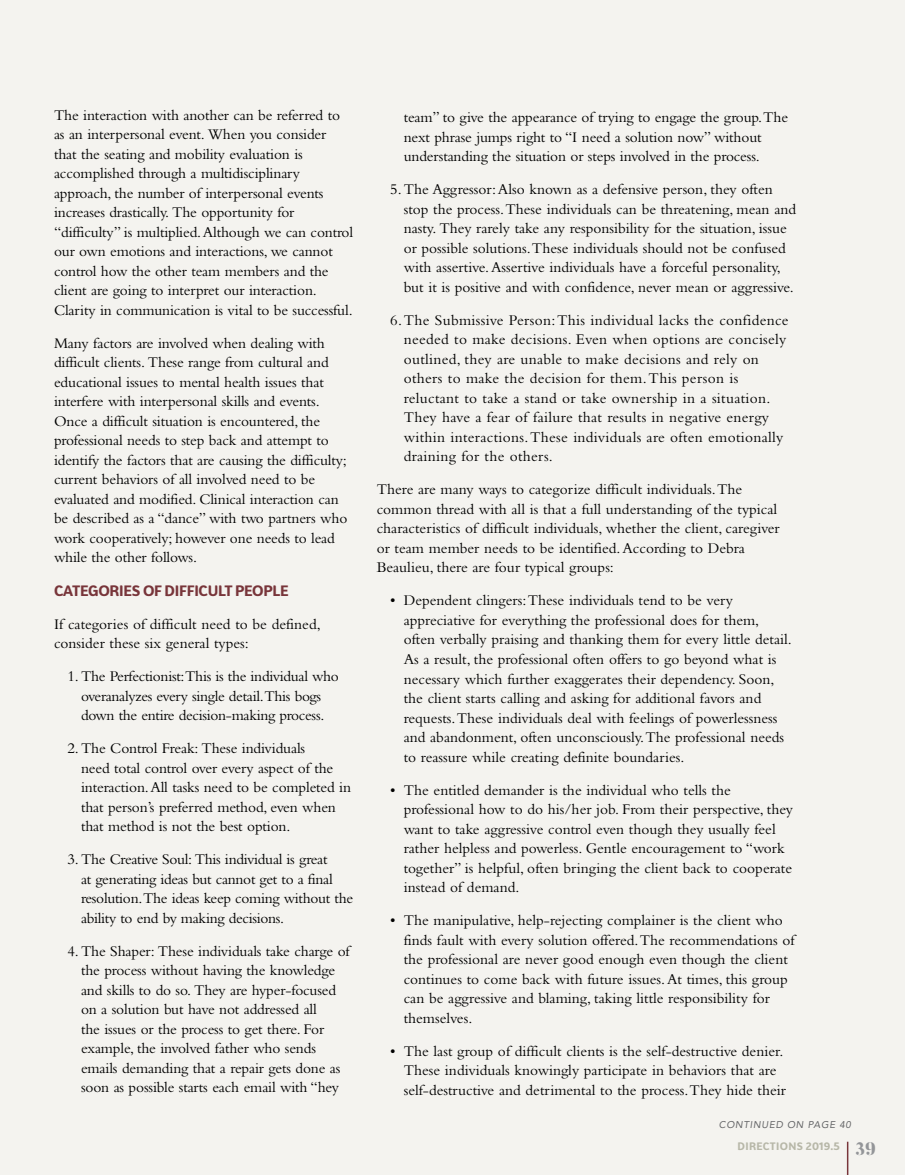
<style>
.page{position:relative;width:905px;height:1175px;background:#fff}
.page>*{position:absolute;margin:0;border:0;box-sizing:border-box;transform-origin:0 0}
.t1{font:15.3px/19.5px "Bembo";color:#000}
.t2{font:15.3px/19.5px "Bembo";letter-spacing:.02em;color:#000}
.t3{font:15.3px/19.5px "Bembo";letter-spacing:-.02em;color:#000;text-align:center}
.t4{font:700 14.7px "Bw Surco DEMO";letter-spacing:-.02em;color:#78353a}
.t5{font:700 10.5px "Bw Surco DEMO";letter-spacing:.03em;color:#b7b7a8}
.t6{font:italic 9.75px "Avenir LT Std";letter-spacing:.075em;color:#636466}
.s1{font-family:"Butler";font-weight:800;font-size:18px;color:#939598}
</style>
<div class="page">
<div style="left:0;top:0;width:904px;height:1174px;background:#f4f3ef"></div>
<hr style="left:846px;top:1141px;width:2px;height:33px;background:#78353a">
<p class="t1" style="left:54px;top:105px;width:300px">The interaction with another can be referred to as an interpersonal event. When you consider<br>that the seating and mobility evaluation is accomplished through a multidisciplinary approach, the number of interpersonal events increases drastically. The opportunity for “difficulty” is multiplied. Although we can control our own emotions and interactions, we cannot control how the other team members and the client are going to interpret our interaction.<br>Clarity in communication is vital to be successful.</p>
<p class="t1" style="left:54px;top:333px;width:295px">Many factors are involved when dealing with difficult clients. These range from cultural and educational issues to mental health issues that interfere with interpersonal skills and events.<br>Once a difficult situation is encountered, the professional needs to step back and attempt to identify the factors that are causing the difficulty; current behaviors of all involved need to be evaluated and modified. Clinical interaction can be described as a “dance” with two partners who work cooperatively; however one needs to lead while the other follows.</p>
<p class="t4" style="left:54px;top:580px;width:236px">CATEGORIES OF DIFFICULT PEOPLE</p>
<p class="t1" style="left:54px;top:613px;width:268px">If categories of difficult need to be defined, consider these six general types:</p>
<p class="t3" style="left:67px;top:666px;width:273px">1. The Perfectionist:This is the individual who overanalyzes every single detail.This bogs down the entire decision-making process.</p>
<p class="t1" style="left:81px;top:738px;width:271px;text-indent:-13px">2.The Control Freak: These individuals<br>need total control over every aspect of the interaction. All tasks need to be completed in that person’s preferred method, even when that method is not the best option.</p>
<p class="t3" style="left:81px;top:849px;width:273px;text-align:left;text-indent:-13px">3. The Creative Soul: This individual is great<br>at generating ideas but cannot get to a final resolution.The ideas keep coming without the ability to end by making decisions.</p>
<p class="t1" style="left:81px;top:940px;width:270px;text-indent:-13px">4.The Shaper: These individuals take charge of the process without having the knowledge and skills to do so. They are hyper-focused on a solution but have not addressed all<br>the issues or the process to get there. For example, the involved father who sends emails demanding that a repair gets done as soon as possible starts each email with “hey</p>
<p class="t1" style="left:404px;top:108px;width:386px">team” to give the appearance of trying to engage the group. The next phrase jumps right to “I need a solution now” without understanding the situation or steps involved in the process.</p>
<p class="t1" style="left:404px;top:179px;width:394px;text-indent:-13px">5.The Aggressor: Also known as a defensive person, they often stop the process. These individuals can be threatening, mean and nasty. They rarely take any responsibility for the situation, issue or possible solutions. These individuals should not be confused with assertive. Assertive individuals have a forceful personality, but it is positive and with confidence, never mean or aggressive.</p>
<p class="t2" style="left:404px;top:310px;width:386px;text-indent:-13px">6.The Submissive Person: This individual lacks the confidence needed to make decisions. Even when options are concisely outlined, they are unable to make decisions and rely on others to make the decision for them. This person is reluctant to take a stand or take ownership in a situation.<br>They have a fear of failure that results in negative energy within interactions. These individuals are often emotionally draining for the others.</p>
<p class="t1" style="left:377px;top:479px;width:404px">There are many ways to categorize difficult individuals. The common thread with all is that a full understanding of the typical characteristics of difficult individuals, whether the client, caregiver or team member needs to be identified. According to Debra Beaulieu, there are four typical groups:</p>
<p class="t1" style="left:404px;top:590px;width:389px;text-indent:-13px">• Dependent clingers: These individuals tend to be very appreciative for everything the professional does for them, often verbally praising and thanking them for every little detail.<br>As a result, the professional often offers to go beyond what is necessary which further exaggerates their dependency. Soon, the client starts calling and asking for additional favors and requests. These individuals deal with feelings of powerlessness and abandonment, often unconsciously. The professional needs to reassure while creating definite boundaries.</p>
<p class="t1" style="left:404px;top:779px;width:391px;text-indent:-13px">• The entitled demander is the individual who tells the professional how to do his/her job. From their perspective, they want to take aggressive control even though they usually feel rather helpless and powerless. Gentle encouragement to “work together” is helpful, often bringing the client back to cooperate instead of demand.</p>
<p class="t1" style="left:404px;top:910px;width:392px;text-indent:-13px">• The manipulative, help-rejecting complainer is the client who finds fault with every solution offered. The recommendations of the professional are never good enough even though the client continues to come back with future issues. At times, this group can be aggressive and blaming, taking little responsibility for themselves.</p>
<p class="t1" style="left:404px;top:1040px;width:384px;text-indent:-13px">• The last group of difficult clients is the self-destructive denier.<br>These individuals knowingly participate in behaviors that are self-destructive and detrimental to the process. They hide their</p>
<p class="t6" style="left:718px;top:1119px;width:134px">CONTINUED ON PAGE 40</p>
<p class="t5" style="left:737px;top:1138px;width:139px">DIRECTIONS 2019.5 <span class="s1">39</span></p>
</div>
